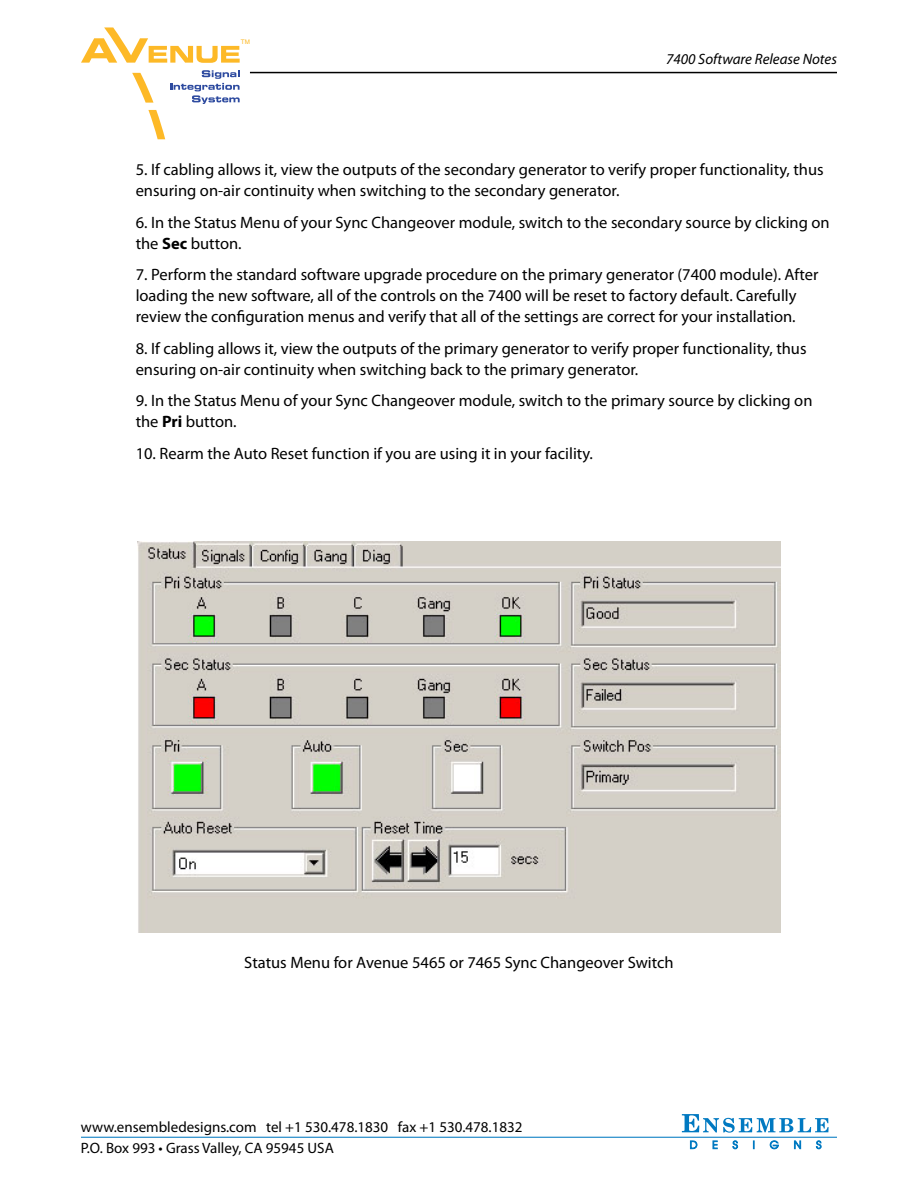
<style>
.page{position:relative;width:918px;height:1188px;background:#fff}
.page>*{position:absolute;margin:0;border:0;box-sizing:border-box;transform-origin:0 0}
.Body_Copy{font:16.5px/21px "Myriad Pro";color:#000}
.t1{font:15px/21px "Myriad Pro";color:#000}
.t2{font:italic 15px "Myriad Pro";color:#000}
.t3{font:6.3px "Helvetica";color:#fdb927}
.s1{font-weight:700}
</style>
<div class="page">
<hr style="left:250px;top:72px;width:587px;height:1px;background:#000">
<svg style="left:682px;top:1114px;width:147px;height:19px"></svg>
<svg style="left:690px;top:1141px;width:7px;height:8px"></svg>
<svg style="left:713px;top:1141px;width:5px;height:8px"></svg>
<svg style="left:733px;top:1140px;width:5px;height:9px"></svg>
<svg style="left:770px;top:1140px;width:9px;height:9px"></svg>
<svg style="left:794px;top:1141px;width:7px;height:8px"></svg>
<svg style="left:816px;top:1140px;width:6px;height:9px"></svg>
<hr style="left:81px;top:1137px;width:756px;height:1px;background:#0079c1">
<svg style="left:170px;top:70px;width:70px;height:34px"></svg>
<svg style="left:81px;top:27px;width:159px;height:36px"></svg>
<svg style="left:132px;top:73px;width:22px;height:30px"></svg>
<svg style="left:148px;top:110px;width:17px;height:29px"></svg>
<img style="left:137px;top:541px;width:643px;height:391px">
<p class="t3" style="left:241px;top:37px;width:11px">TM</p>
<p class="t2" style="left:666px;top:50px;width:172px">7400 Software Release Notes</p>
<p class="Body_Copy" style="left:136px;top:159px;width:690px">5. If cabling allows it, view the outputs of the secondary generator to verify proper functionality, thus ensuring on-air continuity when switching to the secondary generator.</p>
<p class="Body_Copy" style="left:136px;top:211px;width:695px">6. In the Status Menu of your Sync Changeover module, switch to the secondary source by clicking on the <span class="s1">Sec</span> button.</p>
<p class="Body_Copy" style="left:136px;top:264px;width:684px">7. Perform the standard software upgrade procedure on the primary generator (7400 module). After loading the new software, all of the controls on the 7400 will be reset to factory default. Carefully review the configuration menus and verify that all of the settings are correct for your installation.</p>
<p class="Body_Copy" style="left:136px;top:337px;width:672px">8. If cabling allows it, view the outputs of the primary generator to verify proper functionality, thus ensuring on-air continuity when switching back to the primary generator.</p>
<p class="Body_Copy" style="left:136px;top:390px;width:678px">9. In the Status Menu of your Sync Changeover module, switch to the primary source by clicking on the <span class="s1">Pri</span> button.</p>
<p class="Body_Copy" style="left:136px;top:442px;width:459px">10. Rearm the Auto Reset function if you are using it in your facility.</p>
<p class="Body_Copy" style="left:244px;top:951px;width:431px">Status Menu for Avenue 5465 or 7465 Sync Changeover Switch</p>
<p class="t1" style="left:81px;top:1116px;width:443px">www.ensembledesigns.com tel +1 530.478.1830 fax +1 530.478.1832<br>P.O. Box 993 • Grass Valley, CA 95945 USA</p>
</div>
